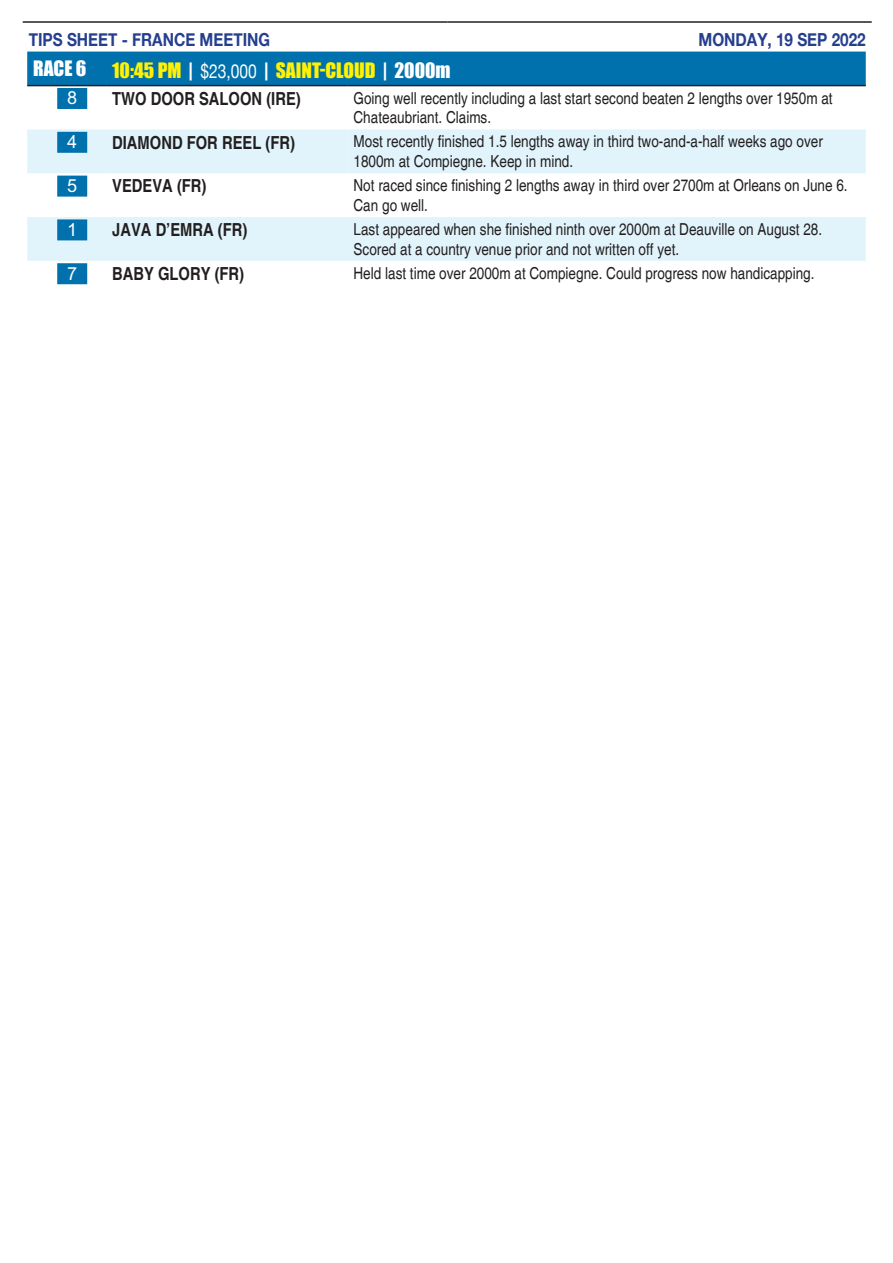
<style>
.page{position:relative;width:893px;height:1263px;background:#fff}
.page>*{position:absolute;margin:0;border:0;box-sizing:border-box;transform-origin:0 0}
.Tips-Analysis-Header{font:19.5px "Impact";color:#fff101}
.Tips-Analysis-Header-2{font:19.5px "Impact";color:#fff}
.t1{font:700 condensed 18px "Helvetica";color:#231f20}
.t2{font:700 18px "Helvetica Neue";color:#253f8e;scale:.85 1}
.Tips-Num{font:700 18px "M Hei HK";color:#fff}
.Tips-Analysis-Body{font:condensed 16.5px/19.8px "Helvetica";color:#231f20}
.s1{color:#fff}
.s2{font-family:"Helvetica Neue";color:#fff}
</style>
<div class="page">
<hr style="left:23px;top:21px;width:424px;height:2px;background:#231f20">
<hr style="left:447px;top:21px;width:425px;height:2px;background:#231f20">
<div style="left:27px;top:52px;width:839px;height:33px;background:#0071ad"></div>
<svg style="left:27px;top:129px;width:839px;height:132px;fill:#e1f4fc"></svg>
<hr style="left:27px;top:85px;width:79px;height:1px;background:#231f20">
<hr style="left:106px;top:85px;width:242px;height:1px;background:#231f20">
<hr style="left:348px;top:85px;width:518px;height:1px;background:#231f20">
<div style="left:57px;top:88px;width:30px;height:21px;background:#0071ad"></div>
<div style="left:57px;top:132px;width:30px;height:21px;background:#0071ad"></div>
<div style="left:57px;top:176px;width:30px;height:21px;background:#0071ad"></div>
<div style="left:57px;top:219px;width:30px;height:21px;background:#0071ad"></div>
<div style="left:57px;top:263px;width:30px;height:21px;background:#0071ad"></div>
<p class="t2" style="left:29px;top:28px;width:285px">TIPS SHEET - FRANCE MEETING</p>
<p class="t2" style="left:698px;top:28px;width:198px">MONDAY, 19 SEP 2022</p>
<p class="Tips-Analysis-Header-2" style="left:33px;top:53px;width:55px">RACE 6</p>
<p class="Tips-Analysis-Header" style="left:112px;top:55px;width:340px">10:45 PM <span class="s1">|</span> <span class="s2">$23,000</span> <span class="s1">|</span> SAINT-CLOUD <span class="s1">| 2000m</span></p>
<p class="Tips-Num" style="left:67px;top:85px;width:12px">8</p>
<p class="t1" style="left:112px;top:87px;width:190px">TWO DOOR SALOON (IRE)</p>
<p class="Tips-Analysis-Body" style="left:354px;top:88px;width:481px">Going well recently including a last start second beaten 2 lengths over 1950m at<br>Chateaubriant. Claims.</p>
<p class="Tips-Num" style="left:67px;top:129px;width:12px">4</p>
<p class="t1" style="left:112px;top:131px;width:184px">DIAMOND FOR REEL (FR)</p>
<p class="Tips-Analysis-Body" style="left:354px;top:132px;width:471px">Most recently finished 1.5 lengths away in third two-and-a-half weeks ago over<br>1800m at Compiegne. Keep in mind.</p>
<p class="Tips-Num" style="left:67px;top:172px;width:12px">5</p>
<p class="t1" style="left:112px;top:175px;width:96px">VEDEVA (FR)</p>
<p class="Tips-Analysis-Body" style="left:354px;top:176px;width:496px">Not raced since finishing 2 lengths away in third over 2700m at Orleans on June 6.<br>Can go well.</p>
<p class="Tips-Num" style="left:67px;top:216px;width:12px">1</p>
<p class="t1" style="left:112px;top:219px;width:137px">JAVA D’EMRA (FR)</p>
<p class="Tips-Analysis-Body" style="left:354px;top:219px;width:470px">Last appeared when she finished ninth over 2000m at Deauville on August 28.<br>Scored at a country venue prior and not written off yet.</p>
<p class="Tips-Num" style="left:67px;top:260px;width:12px">7</p>
<p class="t1" style="left:112px;top:263px;width:134px">BABY GLORY (FR)</p>
<p class="Tips-Analysis-Body" style="left:354px;top:263px;width:463px">Held last time over 2000m at Compiegne. Could progress now handicapping.</p>
</div>
